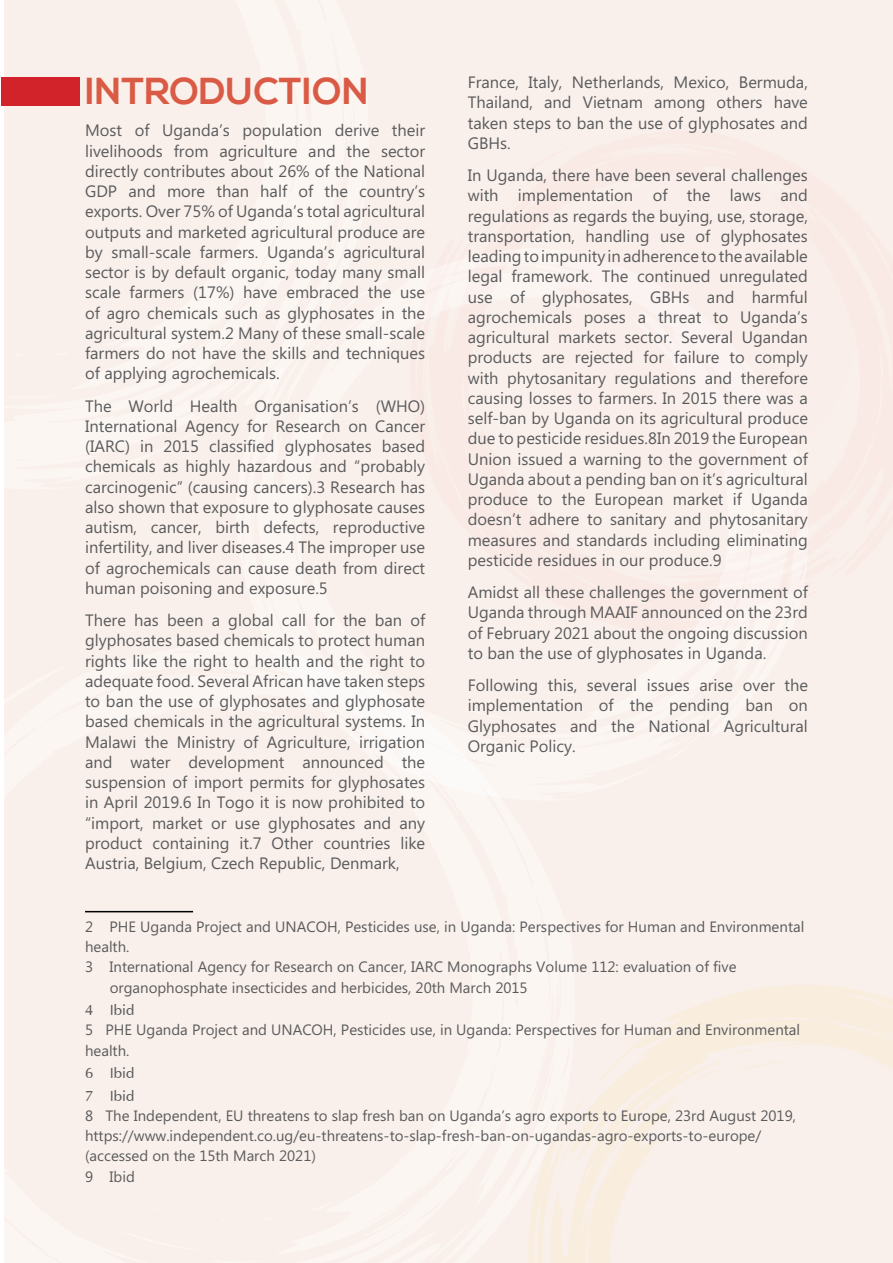
<style>
.page{position:relative;width:893px;height:1263px;background:#fff}
.page>*{position:absolute;margin:0;border:0;box-sizing:border-box;transform-origin:0 0}
.t1{font:700 37.5px "Nexa";color:#da5b45}
.t2{font:16.5px/20.2px "Microsoft Phags Pa";color:#5a5b5d;text-align:justify}
.t3{font:15px/20.2px "Microsoft Phags Pa";color:#5a5b5d}
.t4{font:15px/22.5px "Ace";color:#5a5b5d}
</style>
<div class="page">
<div style="left:4px;top:0;width:889px;height:1263px;background:#faf0eb"></div>
<svg style="left:270px;top:367px;width:229px;height:430px"></svg>
<svg style="left:452px;top:703px;width:47px;height:27px"></svg>
<svg style="left:474px;top:686px;width:14px;height:3px"></svg>
<svg style="left:529px;top:985px;width:364px;height:278px"></svg>
<svg style="left:614px;top:1195px;width:12px;height:38px"></svg>
<svg style="left:572px;top:1026px;width:89px;height:92px"></svg>
<svg style="left:636px;top:1134px;width:35px;height:41px"></svg>
<svg style="left:691px;top:1113px;width:11px;height:5px"></svg>
<svg style="left:721px;top:1101px;width:8px;height:3px"></svg>
<svg style="left:674px;top:1058px;width:120px;height:34px"></svg>
<svg style="left:410px;top:367px;width:89px;height:268px"></svg>
<hr style="left:85px;top:911px;width:108px;height:1px;background:#000">
<div style="left:2px;top:77px;width:78px;height:28px;background:#d2232a"></div>
<h1 class="t1" style="left:85px;top:70px;width:285px">INTRODUCTION</h1>
<p class="t2" style="left:85px;top:120px;width:342px">Most of Uganda’s population derive their livelihoods from agriculture and the sector directly contributes about 26% of the National GDP and more than half of the country’s exports. Over 75% of Uganda’s total agricultural outputs and marketed agricultural produce are by small-scale farmers. Uganda’s agricultural sector is by default organic, today many small scale farmers (17%) have embraced the use of agro chemicals such as glyphosates in the agricultural system.2 Many of these small-scale farmers do not have the skills and techniques of applying agrochemicals.</p>
<p class="t2" style="left:85px;top:395px;width:342px">The World Health Organisation’s (WHO)<br>International Agency for Research on Cancer (IARC) in 2015 classified glyphosates based chemicals as highly hazardous and “probably carcinogenic” (causing cancers).3 Research has also shown that exposure to glyphosate causes autism, cancer, birth defects, reproductive infertility, and liver diseases.4 The improper use of agrochemicals can cause death from direct human poisoning and exposure.5</p>
<p class="t2" style="left:85px;top:609px;width:342px">There has been a global call for the ban of glyphosates based chemicals to protect human rights like the right to health and the right to adequate food. Several African have taken steps to ban the use of glyphosates and glyphosate based chemicals in the agricultural systems. In Malawi the Ministry of Agriculture, irrigation and water development announced the suspension of import permits for glyphosates in April 2019.6 In Togo it is now prohibited to “import, market or use glyphosates and any product containing it.7 Other countries like Austria, Belgium, Czech Republic, Denmark,</p>
<p class="t2" style="left:468px;top:71px;width:342px">France, Italy, Netherlands, Mexico, Bermuda, Thailand, and Vietnam among others have taken steps to ban the use of glyphosates and GBHs.</p>
<p class="t2" style="left:468px;top:164px;width:342px">In Uganda, there have been several challenges with implementation of the laws and regulations as regards the buying, use, storage, transportation, handling use of glyphosates leading to impunity in adherence to the available legal framework. The continued unregulated use of glyphosates, GBHs and harmful agrochemicals poses a threat to Uganda’s agricultural markets sector. Several Ugandan products are rejected for failure to comply with phytosanitary regulations and therefore causing losses to farmers. In 2015 there was a self-ban by Uganda on its agricultural produce due to pesticide residues.8In 2019 the European Union issued a warning to the government of Uganda about a pending ban on it’s agricultural produce to the European market if Uganda doesn’t adhere to sanitary and phytosanitary measures and standards including eliminating pesticide residues in our produce.9</p>
<p class="t2" style="left:468px;top:581px;width:342px">Amidst all these challenges the government of Uganda through MAAIF announced on the 23rd of February 2021 about the ongoing discussion to ban the use of glyphosates in Uganda.</p>
<p class="t2" style="left:468px;top:674px;width:342px">Following this, several issues arise over the implementation of the pending ban on Glyphosates and the National Agricultural Organic Policy.</p>
<p class="t3" style="left:85px;top:916px;width:721px">2 PHE Uganda Project and UNACOH, Pesticides use, in Uganda: Perspectives for Human and Environmental</p>
<p class="t3" style="left:85px;top:936px;width:46px">health.</p>
<p class="t3" style="left:85px;top:956px;width:653px">3 International Agency for Research on Cancer, IARC Monographs Volume 112: evaluation of five</p>
<p class="t3" style="left:110px;top:976px;width:419px">organophosphate insecticides and herbicides, 20th March 2015</p>
<p class="t4" style="left:85px;top:999px;width:51px">4 Ibid</p>
<p class="t3" style="left:85px;top:1019px;width:717px">5 PHE Uganda Project and UNACOH, Pesticides use, in Uganda: Perspectives for Human and Environmental health.</p>
<p class="t4" style="left:85px;top:1062px;width:51px">6 Ibid<br>7 Ibid</p>
<p class="t3" style="left:85px;top:1105px;width:712px">8 The Independent, EU threatens to slap fresh ban on Uganda’s agro exports to Europe, 23rd August 2019, https://www.independent.co.ug/eu-threatens-to-slap-fresh-ban-on-ugandas-agro-exports-to-europe/ (accessed on the 15th March 2021)<br>9 Ibid</p>
</div>
